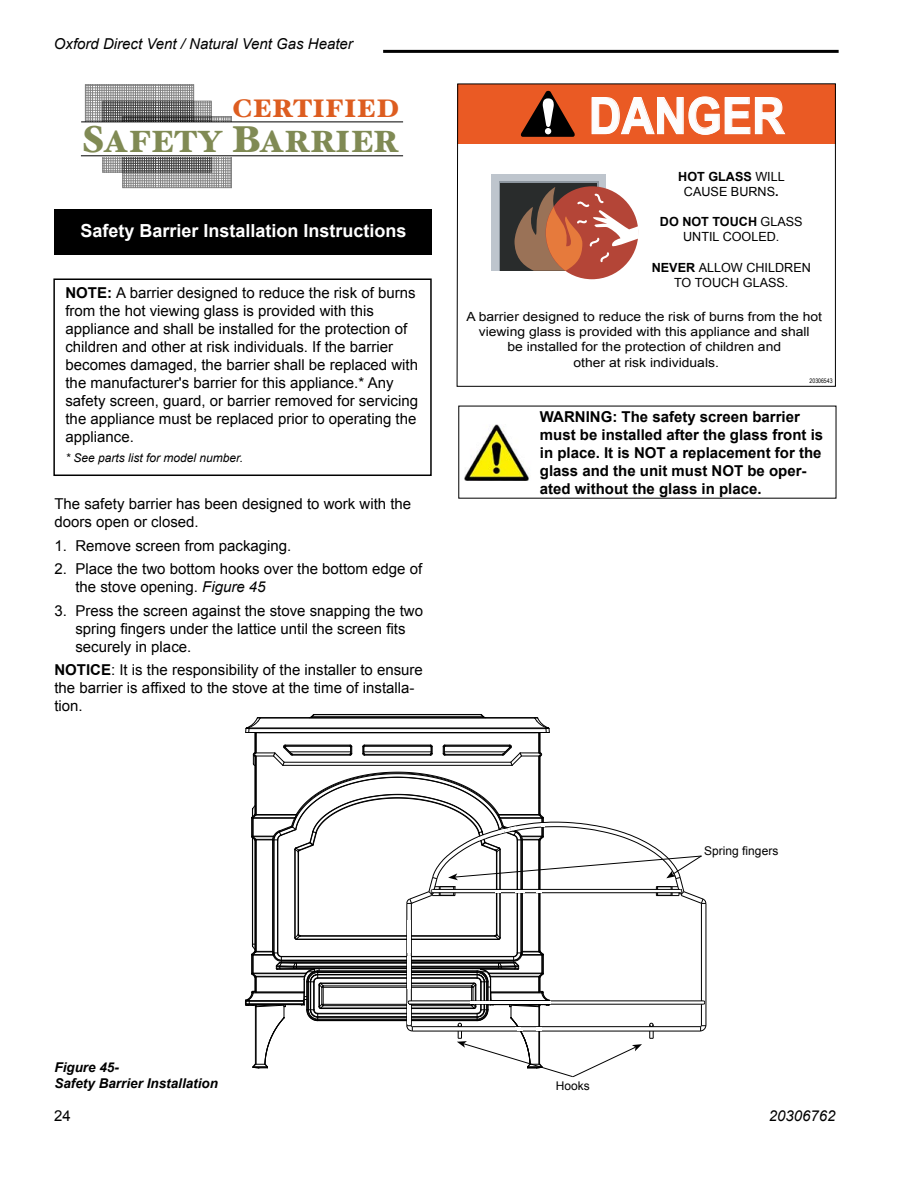
<style>
.page{position:relative;width:918px;height:1188px;background:#fff}
.page>*{position:absolute;margin:0;border:0;box-sizing:border-box;transform-origin:0 0}
.t1{font:700 50.55px "Arial";color:#fdfdfd;scale:.9 1}
.t2{font:900 30.75px "Hoefler Text";letter-spacing:.01em;color:#808a54}
.t3{font:900 25.35px "Hoefler Text";letter-spacing:.005em;color:#dd5d20}
.t4{font:700 18px "Arial";color:#fff}
.t5{font:15px/18px "Arial";color:#000}
.t6{font:700 15px/18px "Arial";color:#000}
.t7{font:italic 15px "Arial";color:#000}
.t8{font:italic 700 13.5px/16.2px "Arial";color:#000}
.t9{font:12.6px/15.1px "Arial";color:#000;text-align:center;scale:1.1 1}
.t10{font:12.6px/15.1px "Arial";color:#000;text-align:center}
.t11{font:italic 12px "Arial";color:#000}
.t12{font:12px "Arial";color:#000}
.t13{font:6.3px "Arial Narrow";color:#000}
.s1{font-size:37.5px}
.s2{font-weight:700}
.s3{font-style:italic}
</style>
<div class="page">
<hr style="left:383px;top:50px;width:456px;height:3px;background:#000">
<div style="left:54px;top:209px;width:378px;height:45px;background:#000"></div>
<div style="left:53px;top:278px;width:379px;height:198px;border:2px solid #000"></div>
<svg style="left:457px;top:83px;width:379px;height:304px"></svg>
<svg style="left:520px;top:91px;width:55px;height:46px;background:#834129"></svg>
<svg style="left:87px;top:86px;width:105px;height:35px;background:#a3a3a3"></svg>
<svg style="left:104px;top:103px;width:106px;height:68px;background:#7d7d7d"></svg>
<svg style="left:124px;top:118px;width:106px;height:68px;background:#8e8e8e"></svg>
<div style="left:81px;top:122px;width:323px;height:34px;background:#fff"></div>
<hr style="left:81px;top:121px;width:322px;height:1px;background:#000">
<hr style="left:81px;top:155px;width:322px;height:1px;background:#000">
<img style="left:464px;top:425px;width:65px;height:55px">
<hr style="left:252px;top:838px;width:1px;height:106px;background:#000">
<hr style="left:254px;top:840px;width:1px;height:111px;background:#000">
<hr style="left:255px;top:840px;width:1px;height:111px;background:#000">
<hr style="left:256px;top:840px;width:1px;height:111px;background:#000">
<hr style="left:272px;top:839px;width:1px;height:113px;background:#000">
<hr style="left:273px;top:840px;width:1px;height:111px;background:#000">
<hr style="left:318px;top:1020px;width:159px;height:1px;background:#000">
<hr style="left:318px;top:1019px;width:159px;height:1px;background:#000">
<hr style="left:318px;top:1017px;width:159px;height:1px;background:#000">
<hr style="left:318px;top:1016px;width:159px;height:1px;background:#000">
<hr style="left:318px;top:1013px;width:159px;height:1px;background:#000">
<hr style="left:274px;top:840px;width:1px;height:113px;background:#000">
<hr style="left:277px;top:840px;width:1px;height:113px;background:#000">
<hr style="left:321px;top:1008px;width:153px;height:1px;background:#000">
<hr style="left:323px;top:1005px;width:149px;height:1px;background:#000">
<hr style="left:322px;top:1004px;width:151px;height:1px;background:#000">
<hr style="left:294px;top:849px;width:1px;height:89px;background:#000">
<hr style="left:295px;top:849px;width:1px;height:89px;background:#000">
<hr style="left:298px;top:852px;width:1px;height:82px;background:#000">
<hr style="left:322px;top:987px;width:151px;height:1px;background:#000">
<hr style="left:323px;top:985px;width:149px;height:1px;background:#000">
<hr style="left:321px;top:983px;width:153px;height:1px;background:#000">
<hr style="left:318px;top:978px;width:159px;height:1px;background:#000">
<hr style="left:318px;top:977px;width:159px;height:1px;background:#000">
<hr style="left:318px;top:974px;width:159px;height:1px;background:#000">
<hr style="left:318px;top:972px;width:159px;height:1px;background:#000">
<hr style="left:318px;top:971px;width:159px;height:1px;background:#000">
<hr style="left:318px;top:970px;width:159px;height:1px;background:#000">
<hr style="left:296px;top:968px;width:203px;height:1px;background:#000">
<hr style="left:296px;top:967px;width:203px;height:1px;background:#000">
<hr style="left:296px;top:966px;width:203px;height:1px;background:#000">
<hr style="left:296px;top:963px;width:203px;height:1px;background:#000">
<hr style="left:279px;top:962px;width:237px;height:1px;background:#000">
<hr style="left:281px;top:961px;width:233px;height:1px;background:#000">
<hr style="left:281px;top:960px;width:233px;height:1px;background:#000">
<hr style="left:281px;top:956px;width:233px;height:1px;background:#000">
<hr style="left:296px;top:939px;width:202px;height:1px;background:#000">
<hr style="left:300px;top:936px;width:195px;height:1px;background:#000">
<hr style="left:300px;top:935px;width:195px;height:1px;background:#000">
<hr style="left:496px;top:852px;width:1px;height:82px;background:#000">
<hr style="left:499px;top:849px;width:1px;height:89px;background:#000">
<hr style="left:500px;top:849px;width:1px;height:89px;background:#000">
<hr style="left:517px;top:840px;width:1px;height:113px;background:#000">
<hr style="left:520px;top:840px;width:1px;height:113px;background:#000">
<hr style="left:521px;top:840px;width:1px;height:111px;background:#000">
<hr style="left:522px;top:839px;width:1px;height:113px;background:#000">
<hr style="left:538px;top:840px;width:1px;height:111px;background:#000">
<hr style="left:539px;top:840px;width:1px;height:111px;background:#000">
<hr style="left:540px;top:840px;width:1px;height:111px;background:#000">
<svg style="left:494px;top:933px;width:7px;height:7px"></svg>
<svg style="left:245px;top:933px;width:80px;height:136px"></svg>
<hr style="left:406px;top:903px;width:1px;height:123px;background:#000">
<hr style="left:411px;top:903px;width:1px;height:98px;background:#000">
<hr style="left:412px;top:1031px;width:289px;height:1px;background:#000">
<hr style="left:412px;top:1026px;width:289px;height:1px;background:#000">
<hr style="left:409px;top:1004px;width:295px;height:1px;background:#000">
<hr style="left:409px;top:1000px;width:295px;height:1px;background:#000">
<hr style="left:701px;top:903px;width:1px;height:98px;background:#000">
<hr style="left:705px;top:903px;width:1px;height:123px;background:#000">
<svg style="left:699px;top:1000px;width:8px;height:32px"></svg>
<svg style="left:649px;top:1023px;width:5px;height:16px"></svg>
<hr style="left:407px;top:956px;width:4px;height:32px;background:#fff">
<svg style="left:406px;top:1000px;width:7px;height:32px"></svg>
<hr style="left:407px;top:921px;width:4px;height:32px;background:#fff">
<svg style="left:245px;top:714px;width:462px;height:191px"></svg>
<svg style="left:457px;top:950px;width:185px;height:128px"></svg>
<p class="t7" style="left:54px;top:34px;width:301px">Oxford Direct Vent / Natural Vent Gas Heater</p>
<h3 class="t3" style="left:232px;top:93px;width:168px">CERTIFIED</h3>
<h2 class="t2" style="left:80px;top:123px;width:319px"><span class="s1">S</span>AFETY <span class="s1">B</span>ARRIER</h2>
<p class="t4" style="left:80px;top:219px;width:328px">Safety Barrier Installation Instructions</p>
<p class="t5" style="left:65px;top:284px;width:354px"><span class="s2">NOTE:</span> A barrier designed to reduce the risk of burns from the hot viewing glass is provided with this appliance and shall be installed for the protection of children and other at risk individuals. If the barrier becomes damaged, the barrier shall be replaced with the manufacturer's barrier for this appliance.* Any safety screen, guard, or barrier removed for servicing the appliance must be replaced prior to operating the appliance.</p>
<p class="t11" style="left:65px;top:450px;width:179px">* See parts list for model number.</p>
<p class="t5" style="left:54px;top:495px;width:358px">The safety barrier has been designed to work with the doors open or closed.</p>
<p class="t5" style="left:54px;top:537px;width:238px">1. Remove screen from packaging.</p>
<p class="t5" style="left:75px;top:560px;width:348px;text-indent:-21px">2. Place the two bottom hooks over the bottom edge of the stove opening. <span class="s3">Figure 45</span></p>
<p class="t5" style="left:75px;top:602px;width:349px;text-indent:-21px">3. Press the screen against the stove snapping the two spring fingers under the lattice until the screen fits securely in place.</p>
<p class="t5" style="left:54px;top:661px;width:370px"><span class="s2">NOTICE</span>: It is the responsibility of the installer to ensure the barrier is affixed to the stove at the time of installa&shy;tion.</p>
<h1 class="t1" style="left:589px;top:82px;width:219px">DANGER</h1>
<p class="t10" style="left:678px;top:169px;width:108px"><span class="s2">HOT GLASS</span> WILL<br>CAUSE BURNS<span class="s2">.</span></p>
<p class="t10" style="left:660px;top:214px;width:144px"><span class="s2">DO NOT TOUCH</span> GLASS<br>UNTIL COOLED.</p>
<p class="t10" style="left:652px;top:260px;width:161px"><span class="s2">NEVER</span> ALLOW CHILDREN<br>TO TOUCH GLASS.</p>
<p class="t9" style="left:466px;top:309px;width:325px">A barrier designed to reduce the risk of burns from the hot viewing glass is provided with this appliance and shall<br>be installed for the protection of children and<br>other at risk individuals.</p>
<p class="t13" style="left:810px;top:377px;width:25px">20306543</p>
<p class="t6" style="left:540px;top:408px;width:285px">WARNING: The safety screen barrier must be installed after the glass front is in place. It is NOT a replacement for the glass and the unit must NOT be oper&shy;ated without the glass in place.</p>
<p class="t12" style="left:704px;top:843px;width:76px">Spring fingers</p>
<p class="t8" style="left:54px;top:1059px;width:165px">Figure 45-<br>Safety Barrier Installation</p>
<p class="t5" style="left:54px;top:1107px;width:18px">24</p>
<p class="t12" style="left:556px;top:1078px;width:36px">Hooks</p>
<p class="t7" style="left:769px;top:1106px;width:68px">20306762</p>
</div>
